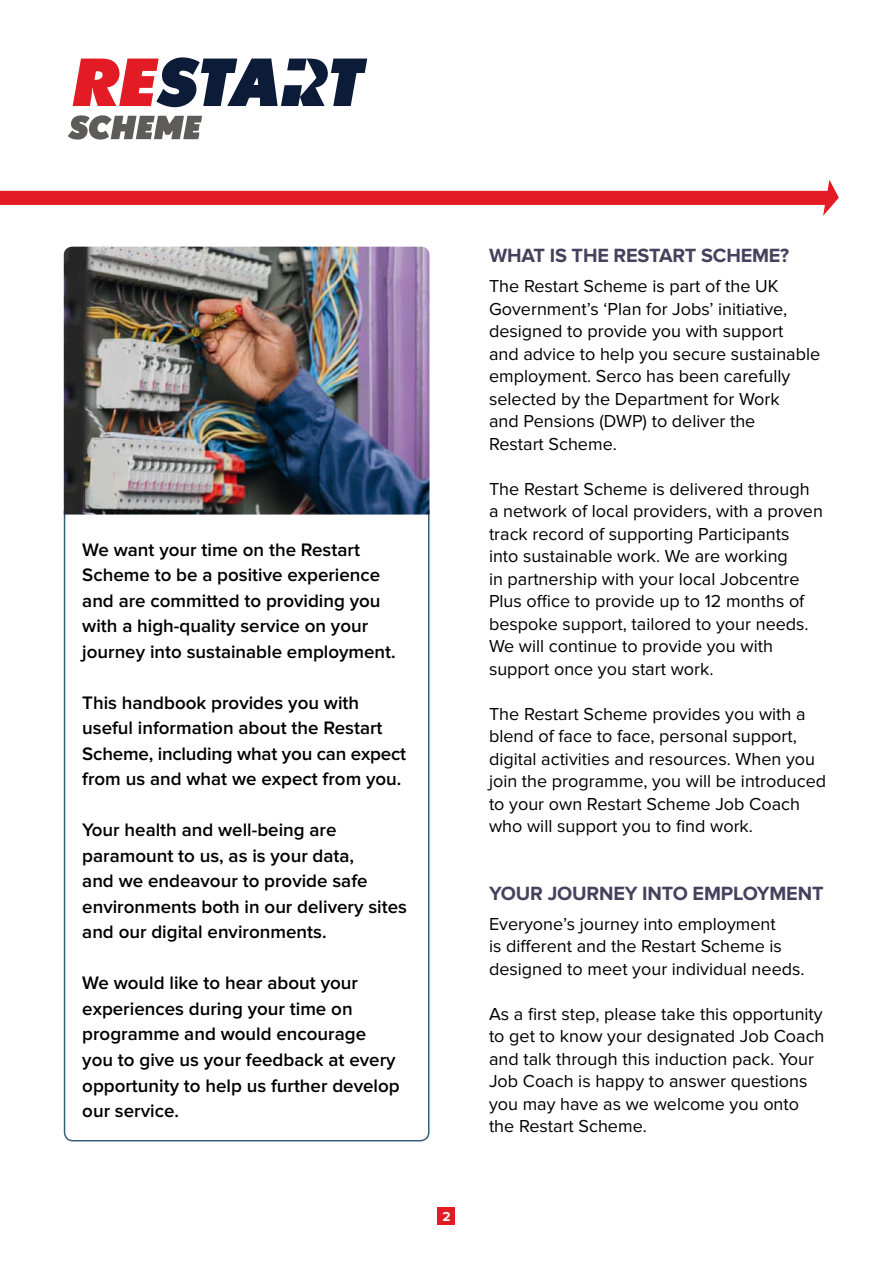
<style>
.page{position:relative;width:893px;height:1263px;background:#fff}
.page>*{position:absolute;margin:0;border:0;box-sizing:border-box;transform-origin:0 0}
.t1{font:700 19.8px "Proxima Nova";letter-spacing:-.01em;color:#46425e}
.t2{font:600 18.75px/25.5px "Proxima Nova";color:#000}
.t3{font:18px/22.5px "Proxima Nova";color:#000}
.t4{font:700 13.5px "Proxima Nova";color:#fff}
</style>
<div class="page">
<svg style="left:63px;top:509px;width:367px;height:633px"></svg>
<div style="left:438px;top:1208px;width:17px;height:17px;background:#e31b24"></div>
<svg style="left:73px;top:57px;width:294px;height:50px"></svg>
<svg style="left:68px;top:115px;width:134px;height:25px"></svg>
<svg style="left:0;top:180px;width:839px;height:36px"></svg>
<img style="left:64px;top:247px;width:365px;height:267px">
<p class="t2" style="left:82px;top:537px;width:315px">We want your time on the Restart Scheme to be a positive experience and are committed to providing you with a high-quality service on your journey into sustainable employment.</p>
<p class="t2" style="left:82px;top:690px;width:325px">This handbook provides you with useful information about the Restart Scheme, including what you can expect from us and what we expect from you.</p>
<p class="t2" style="left:82px;top:818px;width:326px">Your health and well-being are paramount to us, as is your data,<br>and we endeavour to provide safe environments both in our delivery sites and our digital environments.</p>
<p class="t2" style="left:82px;top:971px;width:319px">We would like to hear about your experiences during your time on programme and would encourage you to give us your feedback at every opportunity to help us further develop our service.</p>
<p class="t4" style="left:442px;top:1208px;width:10px">2</p>
<p class="t1" style="left:489px;top:244px;width:302px">WHAT IS THE RESTART SCHEME?</p>
<p class="t3" style="left:489px;top:275px;width:333px">The Restart Scheme is part of the UK Government’s ‘Plan for Jobs’ initiative, designed to provide you with support<br>and advice to help you secure sustainable employment. Serco has been carefully selected by the Department for Work<br>and Pensions (DWP) to deliver the<br>Restart Scheme.</p>
<p class="t3" style="left:489px;top:478px;width:335px">The Restart Scheme is delivered through a network of local providers, with a proven track record of supporting Participants into sustainable work. We are working<br>in partnership with your local Jobcentre Plus office to provide up to 12 months of bespoke support, tailored to your needs.<br>We will continue to provide you with support once you start work.</p>
<p class="t3" style="left:489px;top:703px;width:339px">The Restart Scheme provides you with a blend of face to face, personal support, digital activities and resources. When you join the programme, you will be introduced to your own Restart Scheme Job Coach who will support you to find work.</p>
<p class="t1" style="left:489px;top:882px;width:336px">YOUR JOURNEY INTO EMPLOYMENT</p>
<p class="t3" style="left:489px;top:913px;width:317px">Everyone’s journey into employment<br>is different and the Restart Scheme is designed to meet your individual needs.</p>
<p class="t3" style="left:489px;top:1003px;width:337px">As a first step, please take this opportunity to get to know your designated Job Coach and talk through this induction pack. Your Job Coach is happy to answer questions you may have as we welcome you onto the Restart Scheme.</p>
</div>
